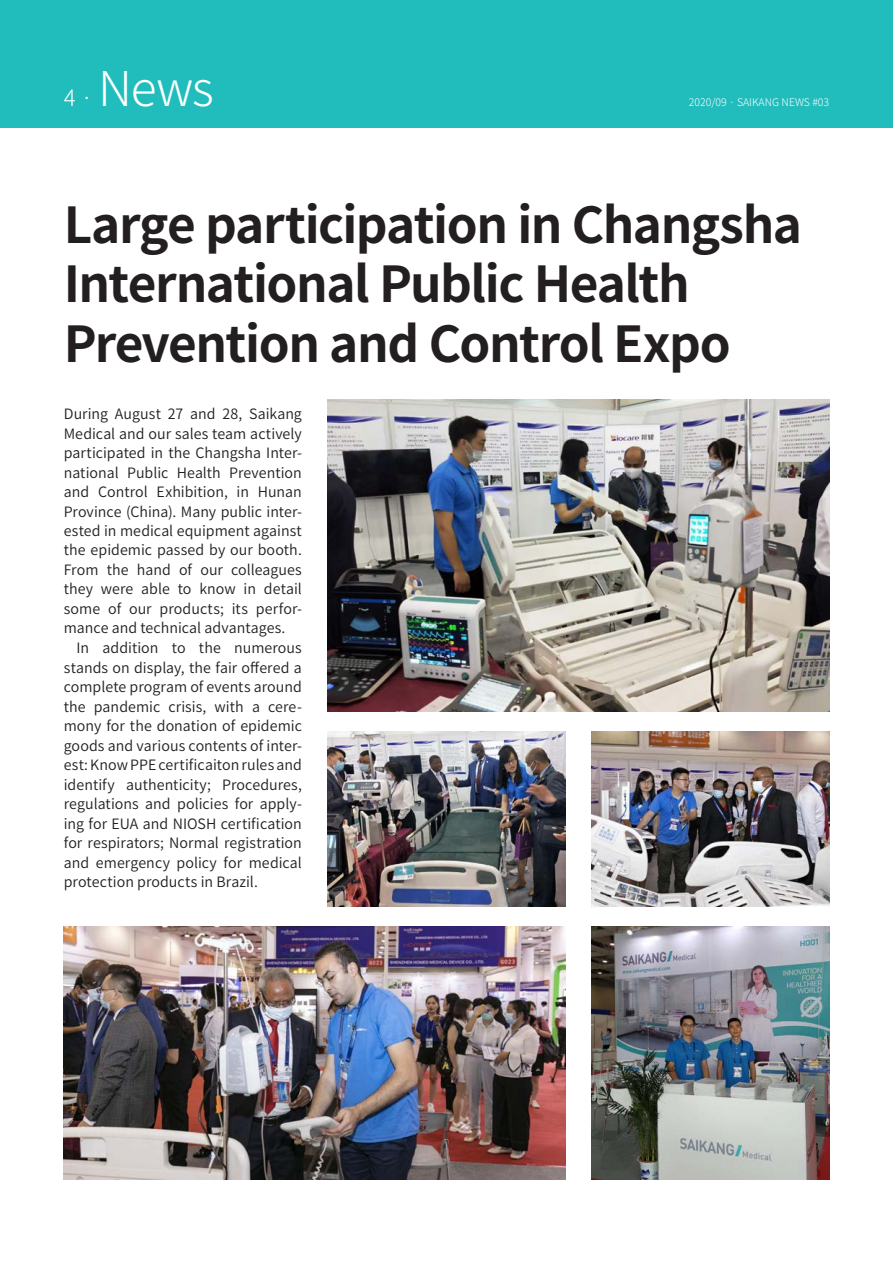
<style>
.page{position:relative;width:893px;height:1263px;background:#fff}
.page>*{position:absolute;margin:0;border:0;box-sizing:border-box;transform-origin:0 0}
.SN___Title_1{font:700 49.5px/59.4px "Noto Sans CJ Ksc";letter-spacing:-.03em;color:#231f20}
.Head___Page{font:300 48px "Noto Sans CJ Ksc";color:#fff}
.SN___Text{font:600 14.25px/19.5px "Noto Sans CJ Ksc";letter-spacing:.005em;color:#231f20;text-align:justify}
.t1{font:300 10.5px "Noto Sans CJ Ksc";color:#fff}
.s1{font-size:22.5px}
</style>
<div class="page">
<hr style="left:892px;top:0;width:1px;height:1263px;background:#e3f2e7">
<img style="left:327px;top:399px;width:502px;height:312px">
<img style="left:327px;top:731px;width:239px;height:175px">
<img style="left:591px;top:731px;width:238px;height:175px">
<img style="left:591px;top:926px;width:238px;height:253px">
<img style="left:64px;top:926px;width:502px;height:253px">
<div style="left:0;top:0;width:893px;height:128px;background:#21bdbd"></div>
<p class="Head___Page" style="left:64px;top:62px;width:152px"><span class="s1">4 ·</span> News</p>
<p class="t1" style="left:689px;top:97px;width:142px">2020/09 · SAIKANG NEWS #03</p>
<p class="SN___Title_1" style="left:64px;top:196px;width:740px">Large participation in Changsha<br>International Public Health<br>Prevention and Control Expo</p>
<p class="SN___Text" style="left:64px;top:404px;width:240px">During August 27 and 28, Saikang Medical and our sales team actively participated in the Changsha Inter&shy;national Public Health Prevention and Control Exhibition, in Hunan Province (China). Many public inter&shy;ested in medical equipment against the epidemic passed by our booth.<br>From the hand of our colleagues they were able to know in detail some of our products; its perfor&shy;mance and technical advantages.</p>
<p class="SN___Text" style="left:64px;top:638px;width:240px;text-indent:13px">In addition to the numerous stands on display, the fair offered a complete program of events around the pandemic crisis, with a cere&shy;mony for the donation of epidemic goods and various contents of inter&shy;est: Know PPE certificaiton rules and identify authenticity; Procedures, regulations and policies for apply&shy;ing for EUA and NIOSH certification for respirators; Normal registration and emergency policy for medical protection products in Brazil.</p>
</div>
